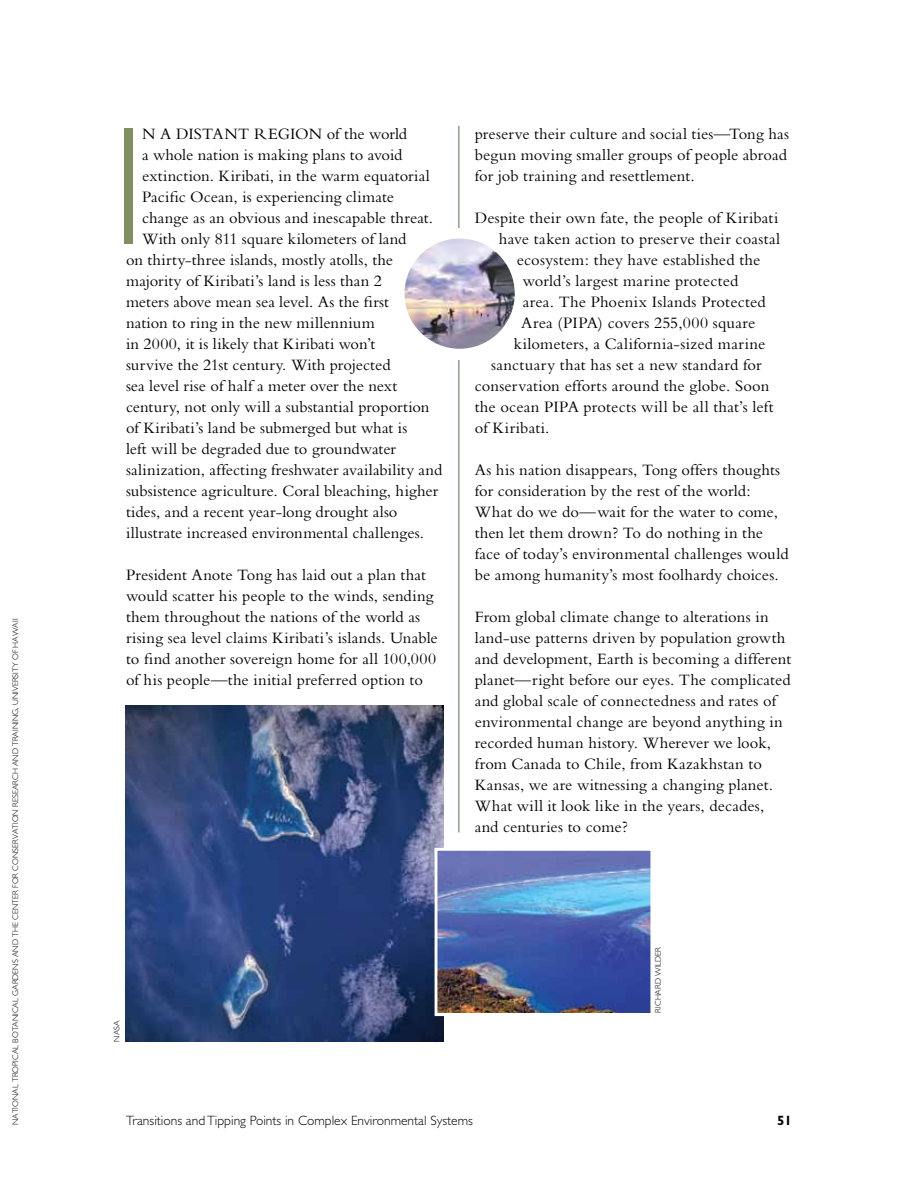
<style>
.page{position:relative;width:918px;height:1188px;background:#fff}
.page>*{position:absolute;margin:0;border:0;box-sizing:border-box;transform-origin:0 0}
.t1{font:300 168.75px "Gill Sans";color:#7e8f62}
.t2{font:16.5px/21px "Bembo";letter-spacing:.01em;color:#000}
.t3{font:300 13.5px "Gill Sans Std";color:#000}
.t4{font:700 13.5px "Gill Sans Std";color:#000}
.t5{font:300 8.25px "Gill Sans Std";color:#000}
</style>
<div class="page">
<hr style="left:459px;top:360px;width:1px;height:472px;background:#507250">
<hr style="left:459px;top:126px;width:1px;height:102px;background:#507250">
<img style="left:405px;top:238px;width:110px;height:111px;border-radius:55px">
<img style="left:125px;top:706px;width:318px;height:336px">
<img style="left:439px;top:852px;width:210px;height:160px">
<div style="left:435px;top:848px;width:218px;height:168px;border:3px solid #fff"></div>
<p class="t5" style="left:11px;top:1125px;width:507px;rotate:-90deg">National Tropical Botanical Gardens and the Center for Conservation Research and Training, University of Hawaii</p>
<h1 class="t1" style="left:111px;top:89px;width:37px">I</h1>
<p class="t2" style="left:142px;top:123px;width:48px">n a distant</p>
<p class="t2" style="left:254px;top:123px;width:19px">regi</p>
<p class="t2" style="left:295px;top:123px;width:113px">on of the world</p>
<p class="t2" style="left:142px;top:144px;width:262px">a whole nation is making plans to avoid</p>
<p class="t2" style="left:142px;top:165px;width:289px">extinction. Kiribati, in the warm equatorial</p>
<p class="t2" style="left:142px;top:186px;width:253px">Pacific Ocean, is experiencing climate</p>
<p class="t2" style="left:142px;top:207px;width:292px">change as an obvious and inescapable threat.</p>
<p class="t2" style="left:142px;top:228px;width:266px">With only 811 square kilometers of land</p>
<p class="t2" style="left:126px;top:249px;width:269px">on thirty-three islands, mostly atolls, the</p>
<p class="t2" style="left:126px;top:270px;width:257px">majority of Kiribati’s land is less than 2</p>
<p class="t2" style="left:126px;top:291px;width:265px">meters above mean sea level. As the first</p>
<p class="t2" style="left:126px;top:312px;width:250px">nation to ring in the new millennium</p>
<p class="t2" style="left:126px;top:333px;width:251px">in 2000, it is likely that Kiribati won’t</p>
<p class="t2" style="left:126px;top:354px;width:266px">survive the 21st century. With projected</p>
<p class="t2" style="left:126px;top:375px;width:273px">sea level rise of half a meter over the next</p>
<p class="t2" style="left:126px;top:396px;width:305px">century, not only will a substantial proportion</p>
<p class="t2" style="left:126px;top:417px;width:283px">of Kiribati’s land be submerged but what is</p>
<p class="t2" style="left:126px;top:438px;width:272px">left will be degraded due to groundwater</p>
<p class="t2" style="left:126px;top:459px;width:318px">salinization, affecting freshwater availability and</p>
<p class="t2" style="left:126px;top:480px;width:314px">subsistence agriculture. Coral bleaching, higher</p>
<p class="t2" style="left:126px;top:501px;width:273px">tides, and a recent year-long drought also</p>
<p class="t2" style="left:126px;top:522px;width:300px">illustrate increased environmental challenges.</p>
<p class="t2" style="left:126px;top:564px;width:313px">President Anote Tong has laid out a plan that would scatter his people to the winds, sending them throughout the nations of the world as rising sea level claims Kiribati’s islands. Unable to find another sovereign home for all 100,000 of his people—the initial preferred option to</p>
<p class="t2" style="left:475px;top:123px;width:316px">preserve their culture and social ties—Tong has begun moving smaller groups of people abroad for job training and resettlement.</p>
<p class="t2" style="left:475px;top:207px;width:305px">Despite their own fate, the people of Kiribati</p>
<p class="t2" style="left:499px;top:228px;width:283px">have taken action to preserve their coastal</p>
<p class="t2" style="left:517px;top:249px;width:245px">ecosystem: they have established the</p>
<p class="t2" style="left:523px;top:270px;width:217px">world’s largest marine protected</p>
<p class="t2" style="left:523px;top:291px;width:245px">area. The Phoenix Islands Protected</p>
<p class="t2" style="left:521px;top:312px;width:236px">Area (PIPA) covers 255,000 square</p>
<p class="t2" style="left:514px;top:333px;width:253px">kilometers, a California-sized marine</p>
<p class="t2" style="left:491px;top:354px;width:272px">sanctuary that has set a new standard for</p>
<p class="t2" style="left:475px;top:375px;width:296px">conservation efforts around the globe. Soon</p>
<p class="t2" style="left:475px;top:396px;width:301px">the ocean PIPA protects will be all that’s left</p>
<p class="t2" style="left:475px;top:417px;width:76px">of Kiribati.</p>
<p class="t2" style="left:475px;top:459px;width:315px">As his nation disappears, Tong offers thoughts for consideration by the rest of the world:<br>What do we do—wait for the water to come, then let them drown? To do nothing in the face of today’s environmental challenges would be among humanity’s most foolhardy choices.</p>
<p class="t2" style="left:475px;top:606px;width:318px">From global climate change to alterations in land-use patterns driven by population growth and development, Earth is becoming a different planet—right before our eyes. The complicated and global scale of connectedness and rates of environmental change are beyond anything in recorded human history. Wherever we look, from Canada to Chile, from Kazakhstan to Kansas, we are witnessing a changing planet.<br>What will it look like in the years, decades, and centuries to come?</p>
<p class="t5" style="left:112px;top:1042px;width:23px;rotate:-90deg">NASA</p>
<p class="t5" style="left:653px;top:1013px;width:67px;rotate:-90deg">RICHARD WILDER</p>
<p class="t3" style="left:126px;top:1113px;width:348px">Transitions and Tipping Points in Complex Environmental Systems</p>
<p class="t4" style="left:777px;top:1113px;width:16px">51</p>
</div>
